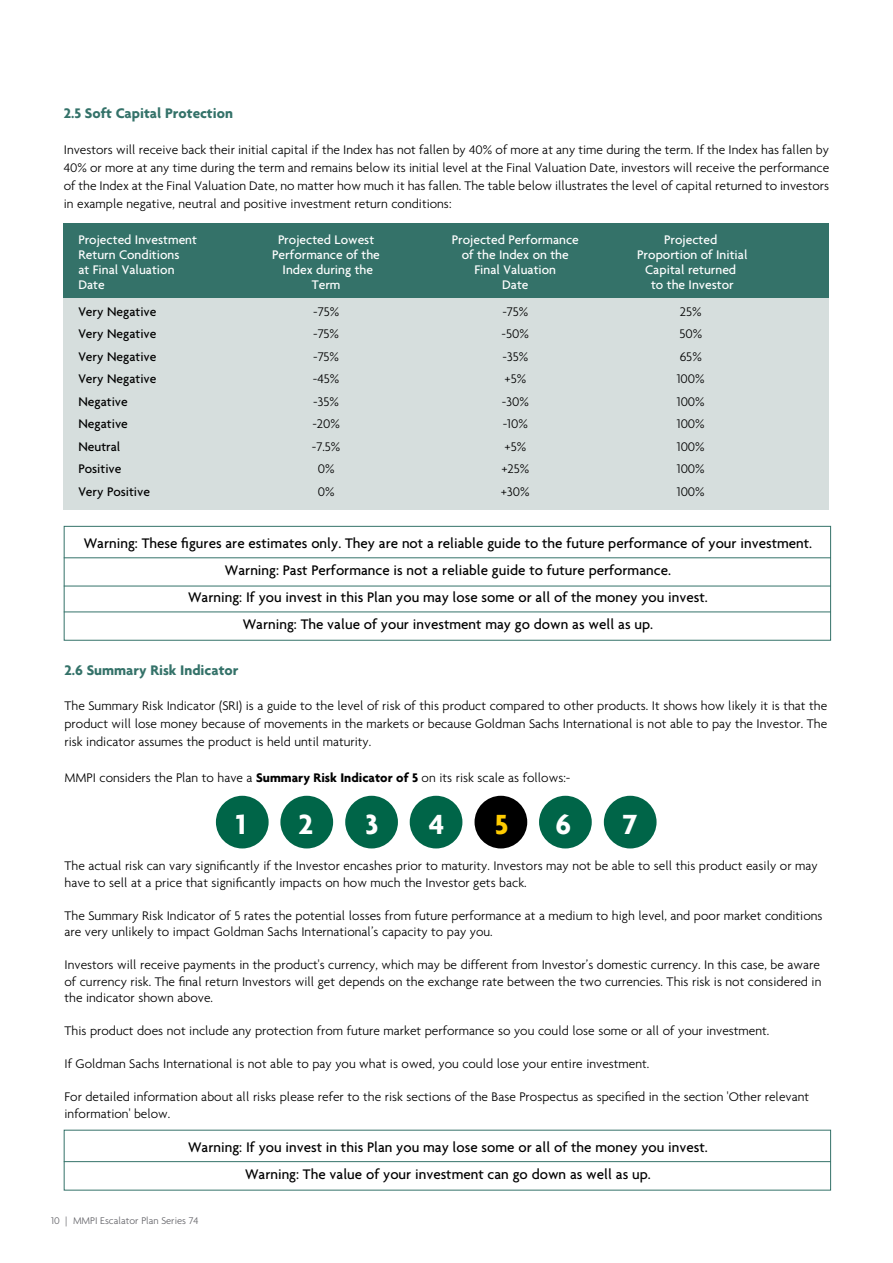
<style>
.page{position:relative;width:893px;height:1263px;background:#fff}
.page>*{position:absolute;margin:0;border:0;box-sizing:border-box;transform-origin:0 0}
.t1{font:700 30px "Agenda";color:#fff}
.t2{font:700 30px "Agenda";color:#fc0}
.t3{font:500 15px/27px "Agenda";color:#000;text-align:center}
.t4{font:700 15px "Agenda";color:#347269}
.t5{font:300 13.5px/18px "Agenda";color:#000;text-align:justify}
.t6{font:500 13.5px "Agenda";color:#fff}
.t7{font:500 13.5px "Agenda";color:#000}
.t8{font:300 10.5px "Agenda";color:#646469}
.s1{font-weight:700}
</style>
<div class="page">
<div style="left:64px;top:253px;width:765px;height:256px;background:#d6dedd"></div>
<div style="left:64px;top:224px;width:765px;height:74px;background:#347269"></div>
<div style="left:64px;top:526px;width:767px;height:115px;border:1px solid #347269"></div>
<hr style="left:64px;top:557px;width:767px;height:1px;background:#347269">
<hr style="left:64px;top:611px;width:767px;height:1px;background:#347269">
<hr style="left:64px;top:586px;width:767px;height:1px;background:#347269">
<hr style="left:64px;top:1161px;width:767px;height:1px;background:#347269">
<div style="left:216px;top:796px;width:53px;height:52px;background:#006548;border-radius:50%"></div>
<div style="left:280px;top:796px;width:53px;height:52px;background:#006548;border-radius:50%"></div>
<div style="left:345px;top:796px;width:53px;height:52px;background:#006548;border-radius:50%"></div>
<div style="left:410px;top:796px;width:52px;height:52px;background:#006548;border-radius:50%"></div>
<div style="left:474px;top:796px;width:53px;height:52px;background:#000;border-radius:50%"></div>
<div style="left:539px;top:796px;width:53px;height:52px;background:#006548;border-radius:50%"></div>
<div style="left:604px;top:796px;width:53px;height:52px;background:#006548;border-radius:50%"></div>
<p class="t4" style="left:64px;top:104px;width:171px">2.5 Soft Capital Protection</p>
<p class="t5" style="left:64px;top:140px;width:767px">Investors will receive back their initial capital if the Index has not fallen by 40% of more at any time during the term. If the Index has fallen by 40% or more at any time during the term and remains below its initial level at the Final Valuation Date, investors will receive the performance of the Index at the Final Valuation Date, no matter how much it has fallen. The table below illustrates the level of capital returned to investors in example negative, neutral and positive investment return conditions:</p>
<p class="t6" style="left:78px;top:231px;width:120px">Projected Investment</p>
<p class="t6" style="left:278px;top:231px;width:98px">Projected Lowest</p>
<p class="t6" style="left:452px;top:231px;width:129px">Projected Performance</p>
<p class="t6" style="left:664px;top:231px;width:55px">Projected</p>
<p class="t6" style="left:78px;top:246px;width:103px">Return Conditions</p>
<p class="t6" style="left:272px;top:246px;width:109px">Performance of the</p>
<p class="t6" style="left:462px;top:246px;width:108px">of the Index on the</p>
<p class="t6" style="left:637px;top:246px;width:112px">Proportion of Initial</p>
<p class="t6" style="left:78px;top:261px;width:98px">at Final Valuation</p>
<p class="t6" style="left:283px;top:261px;width:92px">Index during the</p>
<p class="t6" style="left:474px;top:261px;width:83px">Final Valuation</p>
<p class="t6" style="left:645px;top:261px;width:93px">Capital returned</p>
<p class="t6" style="left:78px;top:276px;width:28px">Date</p>
<p class="t6" style="left:312px;top:276px;width:30px">Term</p>
<p class="t6" style="left:502px;top:276px;width:28px">Date</p>
<p class="t6" style="left:651px;top:276px;width:84px">to the Investor</p>
<p class="t7" style="left:78px;top:303px;width:80px">Very Negative</p>
<p class="t5" style="left:313px;top:302px;width:27px">-75%</p>
<p class="t5" style="left:502px;top:302px;width:27px">-75%</p>
<p class="t5" style="left:680px;top:302px;width:23px">25%</p>
<p class="t7" style="left:78px;top:326px;width:80px">Very Negative</p>
<p class="t5" style="left:313px;top:325px;width:27px">-75%</p>
<p class="t5" style="left:502px;top:325px;width:29px">-50%</p>
<p class="t5" style="left:679px;top:325px;width:24px">50%</p>
<p class="t7" style="left:78px;top:348px;width:80px">Very Negative</p>
<p class="t5" style="left:313px;top:347px;width:27px">-75%</p>
<p class="t5" style="left:502px;top:347px;width:27px">-35%</p>
<p class="t5" style="left:680px;top:347px;width:24px">65%</p>
<p class="t7" style="left:78px;top:371px;width:80px">Very Negative</p>
<p class="t5" style="left:313px;top:370px;width:28px">-45%</p>
<p class="t5" style="left:504px;top:370px;width:23px">+5%</p>
<p class="t5" style="left:677px;top:370px;width:30px">100%</p>
<p class="t7" style="left:78px;top:393px;width:51px">Negative</p>
<p class="t5" style="left:313px;top:392px;width:27px">-35%</p>
<p class="t5" style="left:502px;top:392px;width:28px">-30%</p>
<p class="t5" style="left:677px;top:392px;width:30px">100%</p>
<p class="t7" style="left:78px;top:416px;width:51px">Negative</p>
<p class="t5" style="left:312px;top:415px;width:29px">-20%</p>
<p class="t5" style="left:503px;top:415px;width:27px">-10%</p>
<p class="t5" style="left:677px;top:415px;width:30px">100%</p>
<p class="t7" style="left:78px;top:438px;width:44px">Neutral</p>
<p class="t5" style="left:312px;top:437px;width:30px">-7.5%</p>
<p class="t5" style="left:504px;top:437px;width:23px">+5%</p>
<p class="t5" style="left:677px;top:437px;width:30px">100%</p>
<p class="t7" style="left:78px;top:461px;width:45px">Positive</p>
<p class="t5" style="left:318px;top:460px;width:18px">0%</p>
<p class="t5" style="left:501px;top:460px;width:29px">+25%</p>
<p class="t5" style="left:677px;top:460px;width:30px">100%</p>
<p class="t7" style="left:78px;top:483px;width:73px">Very Positive</p>
<p class="t5" style="left:318px;top:482px;width:18px">0%</p>
<p class="t5" style="left:501px;top:482px;width:30px">+30%</p>
<p class="t5" style="left:677px;top:482px;width:30px">100%</p>
<p class="t3" style="left:84px;top:530px;width:730px">Warning: These figures are estimates only. They are not a reliable guide to the future performance of your investment.<br>Warning: Past Performance is not a reliable guide to future performance.<br>Warning: If you invest in this Plan you may lose some or all of the money you invest.<br>Warning: The value of your investment may go down as well as up.</p>
<p class="t4" style="left:65px;top:661px;width:176px">2.6 Summary Risk Indicator</p>
<p class="t5" style="left:65px;top:696px;width:764px">The Summary Risk Indicator (SRI) is a guide to the level of risk of this product compared to other products. It shows how likely it is that the product will lose money because of movements in the markets or because Goldman Sachs International is not able to pay the Investor. The risk indicator assumes the product is held until maturity.</p>
<p class="t5" style="left:65px;top:768px;width:507px">MMPI considers the Plan to have a <span class="s1">Summary Risk Indicator of 5</span> on its risk scale as follows:-</p>
<h1 class="t1" style="left:236px;top:806px;width:12px">1</h1>
<h1 class="t1" style="left:298px;top:806px;width:16px">2</h1>
<h1 class="t1" style="left:365px;top:806px;width:14px">3</h1>
<h1 class="t1" style="left:429px;top:806px;width:17px">4</h1>
<h1 class="t2" style="left:495px;top:806px;width:15px">5</h1>
<h1 class="t1" style="left:555px;top:806px;width:17px">6</h1>
<h1 class="t1" style="left:623px;top:806px;width:16px">7</h1>
<p class="t5" style="left:65px;top:857px;width:755px;line-height:16.5px">The actual risk can vary significantly if the Investor encashes prior to maturity. Investors may not be able to sell this product easily or may have to sell at a price that significantly impacts on how much the Investor gets back.</p>
<p class="t5" style="left:65px;top:907px;width:760px;line-height:16.5px">The Summary Risk Indicator of 5 rates the potential losses from future performance at a medium to high level, and poor market conditions are very unlikely to impact Goldman Sachs International’s capacity to pay you.</p>
<p class="t5" style="left:65px;top:956px;width:758px;line-height:16.5px">Investors will receive payments in the product's currency, which may be different from Investor’s domestic currency. In this case, be aware of currency risk. The final return Investors will get depends on the exchange rate between the two currencies. This risk is not considered in the indicator shown above.</p>
<p class="t5" style="left:65px;top:1022px;width:706px">This product does not include any protection from future market performance so you could lose some or all of your investment.</p>
<p class="t5" style="left:65px;top:1055px;width:586px">If Goldman Sachs International is not able to pay you what is owed, you could lose your entire investment.</p>
<p class="t5" style="left:65px;top:1088px;width:746px;line-height:16.5px">For detailed information about all risks please refer to the risk sections of the Base Prospectus as specified in the section 'Other relevant information' below.</p>
<p class="t3" style="left:188px;top:1133px;width:521px">Warning: If you invest in this Plan you may lose some or all of the money you invest.<br>Warning: The value of your investment can go down as well as up.</p>
<p class="t8" style="left:51px;top:1215px;width:149px">10 | MMPI Escalator Plan Series 74</p>
</div>
